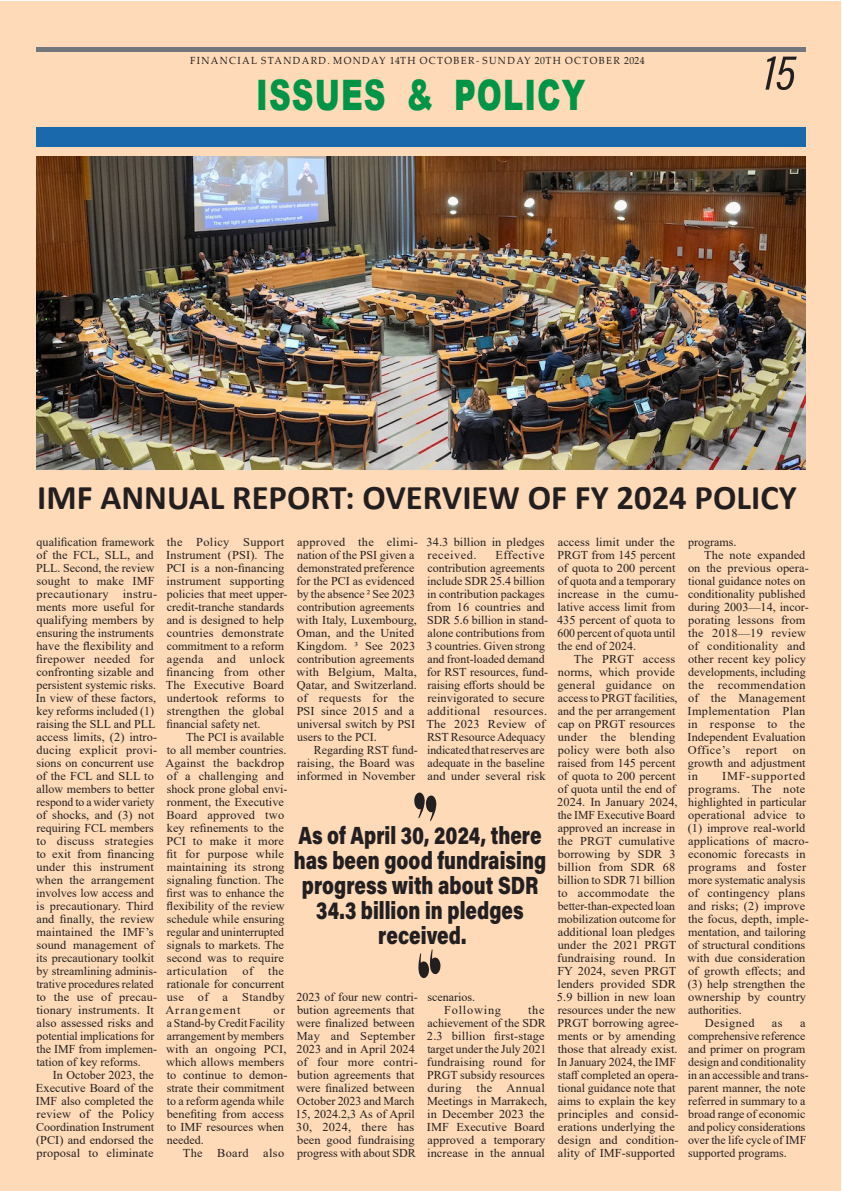
<style>
.page{position:relative;width:842px;height:1191px;background:#fff}
.page>*{position:absolute;margin:0;border:0;box-sizing:border-box;transform-origin:0 0}
.t1{font:50px "Acumin Variable Concept";color:#231f20}
.t2{font:900 42px "Arial";letter-spacing:.035em;color:#009546;scale:.72 1}
.t3{font:700 34.6px "Calibri";color:#231f20}
.body{font:24.8px/24.9px "Acumin Variable Concept";color:#231f20;text-align:center;scale:.77 1}
.body-2{font:12px/13px "Times New Roman";color:#231f20}
.body-3{font:12px "Times New Roman";letter-spacing:.03em;color:#231f20}
.body-4{font:12px "Times New Roman";letter-spacing:.065em;color:#231f20}
.body-5{font:12px "Times New Roman";letter-spacing:.04em;color:#231f20}
.t4{font:10.3px "Palatino Linotype";letter-spacing:.14em;color:#231f20;scale:.95 1}
</style>
<div class="page">
<div style="left:1px;top:1px;width:840px;height:1190px;background:#fedab8"></div>
<div style="left:36px;top:127px;width:769px;height:20px;background:#1a69ac"></div>
<hr style="left:36px;top:48px;width:770px;height:4px;background:#72777d">
<img style="left:36px;top:156px;width:770px;height:313px">
<svg style="left:418px;top:949px;width:23px;height:29px"></svg>
<svg style="left:414px;top:792px;width:23px;height:29px"></svg>
<p class="t4" style="left:190px;top:53px;width:480px">FINANCIAL STANDARD. MONDAY 14TH OCTOBER- SUNDAY 20TH OCTOBER 2024</p>
<h1 class="t1" style="left:763px;top:38px;width:34px">15</h1>
<p class="t2" style="left:256px;top:64px;width:459px">ISSUES &amp; POLICY</p>
<p class="t3" style="left:37px;top:473px;width:761px">IMF ANNUAL REPORT: OVERVIEW OF FY 2024 POLICY</p>
<p class="body-2" style="left:557px;top:535px;width:123px">access limit under the<br>PRGT from 145 percent of quota to 200 percent of quota and a temporary increase in the cumu&shy;lative access limit from<br>435 percent of quota to<br>600 percent of quota until the end of 2024.</p>
<p class="body-2" style="left:557px;top:652px;width:123px;text-indent:17px">The PRGT access norms, which provide general guidance on access to PRGT facilities, and the per arrangement cap on PRGT resources under the blending policy were both also raised from 145 percent of quota to 200 percent of quota until the end of<br>2024. In January 2024, the IMF Executive Board approved an increase in the PRGT cumulative borrowing by SDR 3 billion from SDR 68 billion to SDR 71 billion to accommodate the better-than-expected loan mobilization outcome for additional loan pledges under the 2021 PRGT fundraising round. In<br>FY 2024, seven PRGT lenders provided SDR<br>5.9 billion in new loan resources under the new<br>PRGT borrowing agree&shy;ments or by amending those that already exist.<br>In January 2024, the IMF staff completed an opera&shy;tional guidance note that aims to explain the key principles and consid&shy;erations underlying the design and condition&shy;ality of IMF-supported</p>
<p class="body-2" style="left:36px;top:535px;width:123px">qualification framework of the FCL, SLL, and<br>PLL. Second, the review sought to make IMF precautionary instru&shy;ments more useful for qualifying members by ensuring the instruments have the flexibility and firepower needed for confronting sizable and persistent systemic risks.<br>In view of these factors, key reforms included (1) raising the SLL and PLL access limits, (2) intro&shy;ducing explicit provi&shy;sions on concurrent use of the FCL and SLL to allow members to better respond to a wider variety of shocks, and (3) not requiring FCL members to discuss strategies to exit from financing under this instrument when the arrangement involves low access and is precautionary. Third and finally, the review maintained the IMF’s sound management of its precautionary toolkit by streamlining adminis&shy;trative procedures related to the use of precau&shy;tionary instruments. It also assessed risks and potential implications for the IMF from implemen&shy;tation of key reforms.</p>
<p class="body-2" style="left:36px;top:1068px;width:120px;text-align:justify;text-indent:17px">In October 2023, the Executive Board of the IMF also completed the review of the Policy Coordination Instrument (PCI) and endorsed the proposal to eliminate</p>
<p class="body-2" style="left:166px;top:535px;width:123px">the Policy Support<br>Instrument (PSI). The<br>PCI is a non-financing instrument supporting policies that meet upper&shy;credit-tranche standards and is designed to help countries demonstrate commitment to a reform agenda and unlock financing from other<br>The Executive Board undertook reforms to strengthen the global financial safety net.</p>
<p class="body-2" style="left:165px;top:730px;width:124px;text-indent:21px">The PCI is available to all member countries.<br>Against the backdrop of a challenging and shock prone global envi&shy;ronment, the Executive<br>Board approved two key refinements to the<br>PCI to make it more fit for purpose while maintaining its strong signaling function. The first was to enhance the flexibility of the review schedule while ensuring regular and uninterrupted signals to markets. The second was to require articulation</p>
<p class="body-2" style="left:296px;top:535px;width:123px">approved the elimi&shy;nation of the PSI given a demonstrated preference for the PCI as evidenced by the absence ² See 2023 contribution agreements with Italy, Luxembourg,<br>Oman, and the United<br>Kingdom. ³ See 2023 contribution agreements with Belgium, Malta,<br>Qatar, and Switzerland. of requests for the<br>PSI since 2015 and a universal switch by PSI users to the PCI.</p>
<p class="body-2" style="left:297px;top:743px;width:122px;text-indent:17px">Regarding RST fund&shy;raising, the Board was informed in November</p>
<p class="body-2" style="left:427px;top:535px;width:120px">34.3 billion in pledges received.</p>
<p class="body-2" style="left:688px;top:535px;width:50px">programs.</p>
<p class="body-2" style="left:688px;top:548px;width:123px;text-indent:16px">The note expanded on the previous opera&shy;tional guidance notes on conditionality published during 2003—14, incor&shy;porating lessons from the 2018—19 review of conditionality and other recent key policy developments, including the recommendation of the Management<br>Implementation Plan in response to the<br>Independent Evaluation<br>Office’s</p>
<p class="body-2" style="left:426px;top:548px;width:123px;text-indent:69px">Effective contribution agreements include SDR 25.4 billion in contribution packages from 16 countries and<br>SDR 5.6 billion in stand&shy;alone contributions from<br>3 countries. Given strong and front-loaded demand for RST resources, fund&shy;raising efforts should be reinvigorated to secure additional resources.<br>The 2023 Review of<br>RST Resource Adequacy indicated that reserves are adequate in the baseline and under several risk</p>
<p class="body-2" style="left:746px;top:743px;width:33px">report</p>
<p class="body-2" style="left:688px;top:743px;width:119px;text-align:justify;text-indent:105px">on growth and adjustment in</p>
<p class="body-2" style="left:687px;top:769px;width:123px;text-indent:35px">IMF-supported programs. The note highlighted in particular operational advice to (1) improve real-world applications of macro&shy;economic forecasts in programs and foster more systematic analysis of contingency plans and risks; (2) improve the focus, depth, imple&shy;mentation, and tailoring of structural conditions with due consideration of growth effects; and (3) help strengthen the ownership by country authorities.</p>
<p class="body-5" style="left:705px;top:1015px;width:51px">Designed</p>
<p class="body-2" style="left:772px;top:1016px;width:12px">as</p>
<p class="body" style="left:294px;top:822px;width:329px">As of April 30, 2024, there has been good fundraising progress with about SDR<br>34.3 billion in pledges received.</p>
<p class="body-2" style="left:165px;top:964px;width:121px;text-align:justify;text-indent:103px">the rationale for concurrent use of a Standby Arrangement</p>
<p class="body-2" style="left:242px;top:964px;width:12px">of</p>
<p class="body-2" style="left:296px;top:990px;width:124px">2023 of four new contri&shy;bution agreements that were finalized between<br>May and September<br>2023 and in April 2024 of four more contri&shy;bution agreements that were finalized between<br>October 2023 and March<br>15, 2024.2,3 As of April<br>30, 2024, there has been good fundraising progress with about SDR</p>
<p class="body-2" style="left:427px;top:990px;width:49px">scenarios.</p>
<p class="body-4" style="left:444px;top:1002px;width:59px">Following</p>
<p class="body-2" style="left:427px;top:1003px;width:122px;text-indent:101px">the achievement of the SDR<br>2.3 billion first-stage target under the July 2021 fundraising round for<br>PRGT subsidy resources during the Annual<br>Meetings in Marrakech, in December 2023 the<br>IMF Executive Board approved a temporary increase in the annual</p>
<p class="body-2" style="left:166px;top:1003px;width:123px;text-indent:107px">or a Stand-by Credit Facility arrangement by members with an ongoing PCI, which allows members to continue to demon&shy;strate their commitment to a reform agenda while benefiting from access to IMF resources when needed.</p>
<p class="body-3" style="left:183px;top:1145px;width:103px">The Board also</p>
<p class="body-2" style="left:688px;top:1016px;width:122px;text-indent:112px">a comprehensive reference and primer on program design and conditionality in an accessible and trans&shy;parent manner, the note referred in summary to a broad range of economic and policy considerations over the life cycle of IMF supported programs.</p>
</div>
